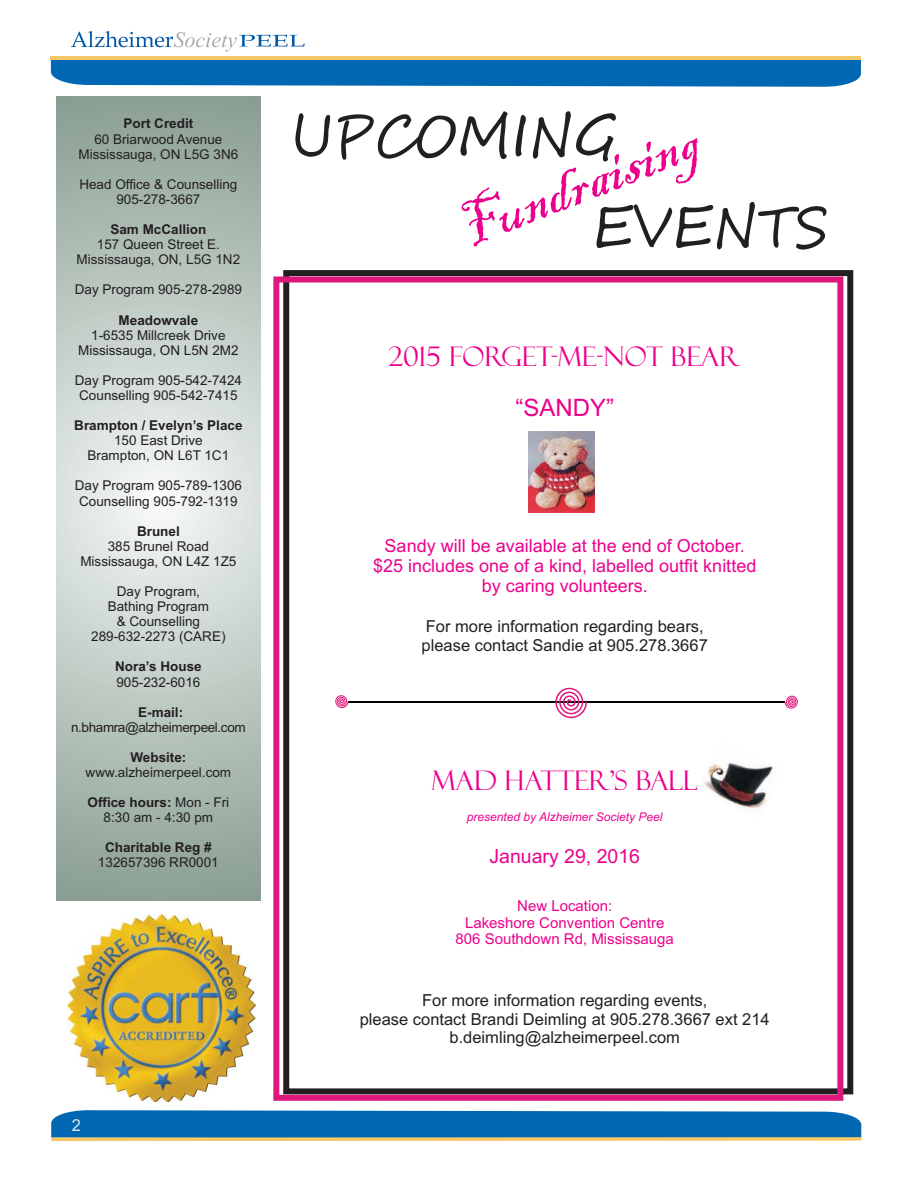
<style>
.page{position:relative;width:918px;height:1188px;background:#fff}
.page>*{position:absolute;margin:0;border:0;box-sizing:border-box;transform-origin:0 0}
.t1{font:67.35px "Blackadder ITC";color:#ec008c;scale:.92 1}
.t2{font:57.3px/90.8px "Segoe Script";color:#231f20;scale:.94 1}
.t3{font:27px "Felix Titling";color:#ec008c}
.t4{font:24px "Arial";color:#ec008c}
.t5{font:700 21px "Arial";color:#fff}
.t6{font:19.5px "Arial";color:#ec008c}
.t7{font:18px/20.1px "Arial";color:#ec008c;text-align:center}
.t8{font:16.5px/18.5px "Arial";color:#231f20}
.t9{font:16.5px "Arial";color:#dbe4e9}
.t10{font:15px/16.8px "Arial";color:#ec008c;text-align:center}
.t11{font:13.5px/15.1px "Arial";color:#231f20;text-align:center}
.t12{font:700 13.5px "Arial";color:#231f20}
.t13{font:13.5px "Arial";letter-spacing:-.03em;color:#231f20}
.t14{font:italic 12px "Arial";color:#ec008c}
.s1{font-weight:700}
</style>
<div class="page">
<div style="left:283px;top:270px;width:570px;height:824px;border:6px solid #231f20"></div>
<div style="left:273px;top:276px;width:570px;height:825px;border:6px solid #de177d"></div>
<img style="left:704px;top:762px;width:69px;height:48px">
<svg style="left:57px;top:96px;width:203px;height:805px;background:#bcc8c1"></svg>
<svg style="left:51px;top:31px;width:810px;height:56px"></svg>
<hr style="left:51px;top:56px;width:810px;height:3px;background:#f5c766">
<div style="left:51px;top:1110px;width:810px;height:27px;background:#0067b3"></div>
<svg style="left:51px;top:1137px;width:810px;height:4px;background:#e1c172"></svg>
<img style="left:68px;top:915px;width:187px;height:187px">
<hr style="left:349px;top:701px;width:436px;height:2px;background:#000">
<svg style="left:555px;top:687px;width:32px;height:32px"></svg>
<svg style="left:784px;top:695px;width:14px;height:14px"></svg>
<svg style="left:335px;top:695px;width:14px;height:13px"></svg>
<img style="left:529px;top:431px;width:66px;height:81px">
<p class="t12" style="left:124px;top:119px;width:71px">Port Credit</p>
<p class="t11" style="left:79px;top:133px;width:161px">60 Briarwood Avenue<br>Mississauga, ON L5G 3N6</p>
<p class="t11" style="left:79px;top:178px;width:160px">Head Office &amp; Counselling<br>905-278-3667</p>
<p class="t12" style="left:110px;top:224px;width:98px">Sam McCallion</p>
<p class="t11" style="left:77px;top:238px;width:165px">157 Queen Street E.<br>Mississauga, ON, L5G 1N2</p>
<p class="t11" style="left:75px;top:283px;width:169px">Day Program 905-278-2989</p>
<p class="t12" style="left:119px;top:315px;width:81px">Meadowvale</p>
<p class="t11" style="left:78px;top:329px;width:162px">1-6535 Millcreek Drive<br>Mississauga, ON L5N 2M2</p>
<p class="t11" style="left:75px;top:374px;width:169px">Day Program 905-542-7424<br>Counselling 905-542-7415</p>
<p class="t12" style="left:74px;top:420px;width:170px">Brampton / Evelyn’s Place</p>
<p class="t11" style="left:88px;top:434px;width:143px">150 East Drive<br>Brampton, ON L6T 1C1</p>
<p class="t11" style="left:75px;top:479px;width:169px">Day Program 905-789-1306<br>Counselling 905-792-1319</p>
<p class="t12" style="left:137px;top:526px;width:44px">Brunel</p>
<p class="t11" style="left:80px;top:540px;width:158px">385 Brunel Road<br>Mississauga, ON L4Z 1Z5</p>
<p class="t11" style="left:91px;top:585px;width:136px">Day Program,<br>Bathing Program<br>&amp; Counselling<br>289-632-2273 (CARE)</p>
<p class="t12" style="left:115px;top:662px;width:88px">Nora’s House</p>
<p class="t11" style="left:116px;top:676px;width:86px">905-232-6016</p>
<p class="t12" style="left:138px;top:707px;width:47px">E-mail:</p>
<p class="t13" style="left:71px;top:722px;width:176px">n.bhamra@alzheimerpeel.com</p>
<p class="t12" style="left:130px;top:752px;width:58px">Website:</p>
<p class="t11" style="left:86px;top:766px;width:147px">www.alzheimerpeel.com</p>
<p class="t11" style="left:88px;top:796px;width:143px"><span class="s1">Office hours:</span> Mon - Fri<br>8:30 am - 4:30 pm</p>
<p class="t12" style="left:105px;top:843px;width:108px">Charitable Reg #</p>
<p class="t11" style="left:98px;top:857px;width:122px">132657396 RR0001</p>
<h3 class="t5" style="left:65px;top:1118px;width:13px">2</h3>
<p class="t9" style="left:72px;top:1119px;width:11px">2</p>
<h2 class="t2" style="left:592px;top:91px;width:252px;text-indent:-302px">UPCOMING<br>EVENTS</h2>
<h1 class="t1" style="left:444px;top:191px;width:277px;rotate:-22deg">Fundraising</h1>
<h3 class="t3" style="left:389px;top:341px;width:354px">2015 FORGET-ME-NOT BEAR</h3>
<h3 class="t4" style="left:515px;top:399px;width:100px">“SANDY”</h3>
<h3 class="t7" style="left:373px;top:537px;width:385px">Sandy will be available at the end of October. $25 includes one of a kind, labelled outfit knitted by caring volunteers.</h3>
<p class="t8" style="left:422px;top:619px;width:288px">For more information regarding bears, please contact Sandie at 905.278.3667</p>
<h3 class="t3" style="left:432px;top:765px;width:268px">MAD HATTER’S BALL</h3>
<p class="t14" style="left:467px;top:810px;width:197px">presented by Alzheimer Society Peel</p>
<h3 class="t6" style="left:489px;top:849px;width:152px">January 29, 2016</h3>
<p class="t10" style="left:456px;top:899px;width:220px">New Location:<br>Lakeshore Convention Centre<br>806 Southdown Rd, Mississauga</p>
<p class="t8" style="left:360px;top:993px;width:411px;text-align:center">For more information regarding events,<br>please contact Brandi Deimling at 905.278.3667 ext 214 b.deimling@alzheimerpeel.com</p>
</div>
